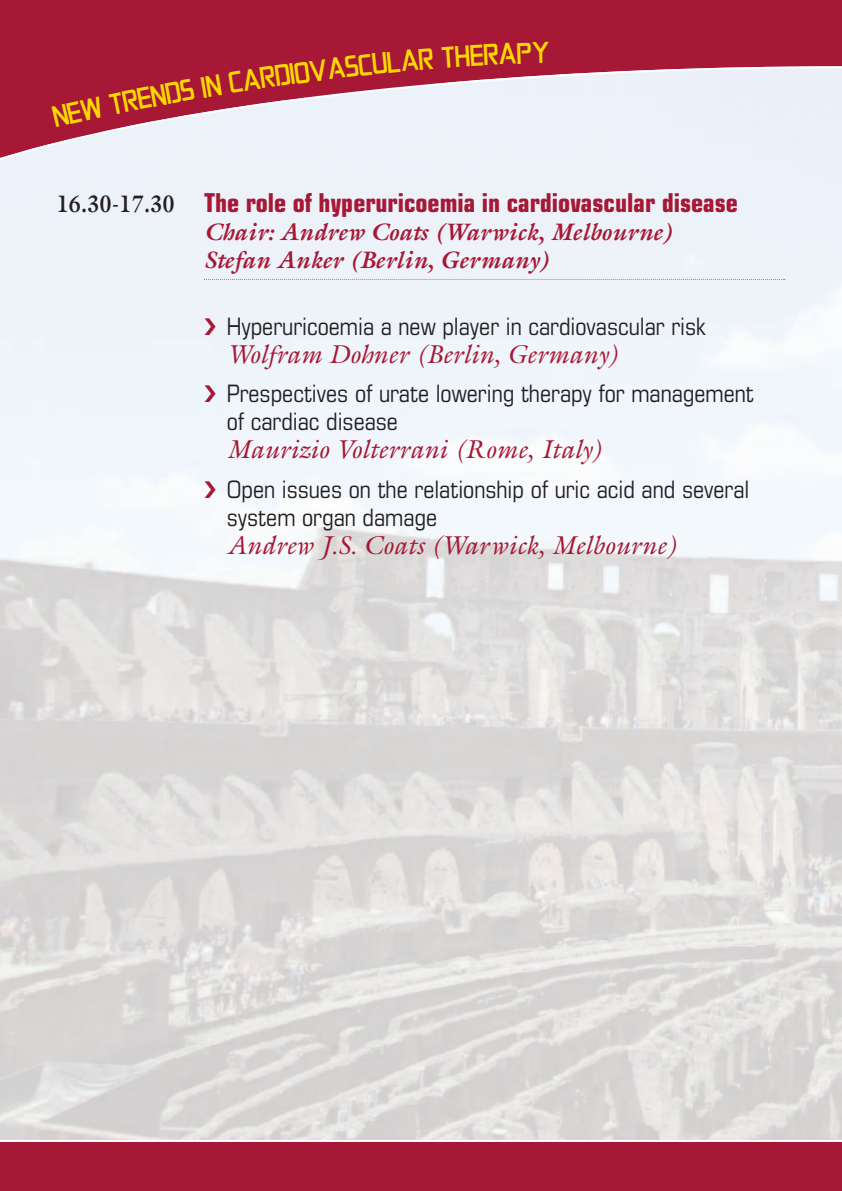
<style>
.page{position:relative;width:842px;height:1191px;background:#fff}
.page>*{position:absolute;margin:0;border:0;box-sizing:border-box;transform-origin:0 0}
.t1{font:32px "Conviction";color:#ffd801}
.t2{font:italic 26px "Galliard";color:#a61836}
.t3{font:700 condensed 26px "Eurostile";color:#a61836}
.t4{font:condensed 24px/28px "Eurostile";color:#231f20}
.t5{font:italic 700 24px/28px "Galliard";color:#a61836}
.s1{font-family:"Galliard";font-stretch:normal;font-size:24px;color:#231f20}
</style>
<div class="page">
<div style="left:0;top:0;width:842px;height:68px;background:#a61836"></div>
<svg style="left:0;top:68px;width:842px;height:97px"></svg>
<div style="left:0;top:1141px;width:842px;height:50px;background:#a61836"></div>
<svg style="left:204px;top:279px;width:581px;height:1px"></svg>
<svg style="left:205px;top:318px;width:11px;height:17px"></svg>
<svg style="left:205px;top:386px;width:11px;height:16px"></svg>
<svg style="left:205px;top:481px;width:11px;height:17px"></svg>
<svg style="left:52px;top:68px;width:209px;height:59px"></svg>
<div style="left:309px;top:48px;width:125px;height:34px;background:#a61836"></div>
<div style="left:442px;top:42px;width:107px;height:26px;background:#a61836"></div>
<h1 class="t1" style="left:258px;top:59px;width:51px;rotate:-8deg">RDIO</h1>
<p class="t3" style="left:57px;top:193px;width:683px"><span class="s1">16.30-17.30</span> The role of hyperuricoemia in cardiovascular disease</p>
<p class="t5" style="left:204px;top:217px;width:470px">Chair: Andrew Coats (Warwick, Melbourne)<br>Stefan Anker (Berlin, Germany)</p>
<p class="t4" style="left:227px;top:314px;width:480px">Hyperuricoemia a new player in cardiovascular risk</p>
<p class="t2" style="left:227px;top:339px;width:394px">Wolfram Dohner (Berlin, Germany)</p>
<p class="t4" style="left:227px;top:382px;width:529px">Prespectives of urate lowering therapy for management of cardiac disease</p>
<p class="t2" style="left:227px;top:434px;width:377px">Maurizio Volterrani (Rome, Italy)</p>
<p class="t4" style="left:227px;top:477px;width:524px">Open issues on the relationship of uric acid and several system organ damage</p>
<p class="t2" style="left:227px;top:529px;width:452px">Andrew J.S. Coats (Warwick, Melbourne)</p>
</div>
